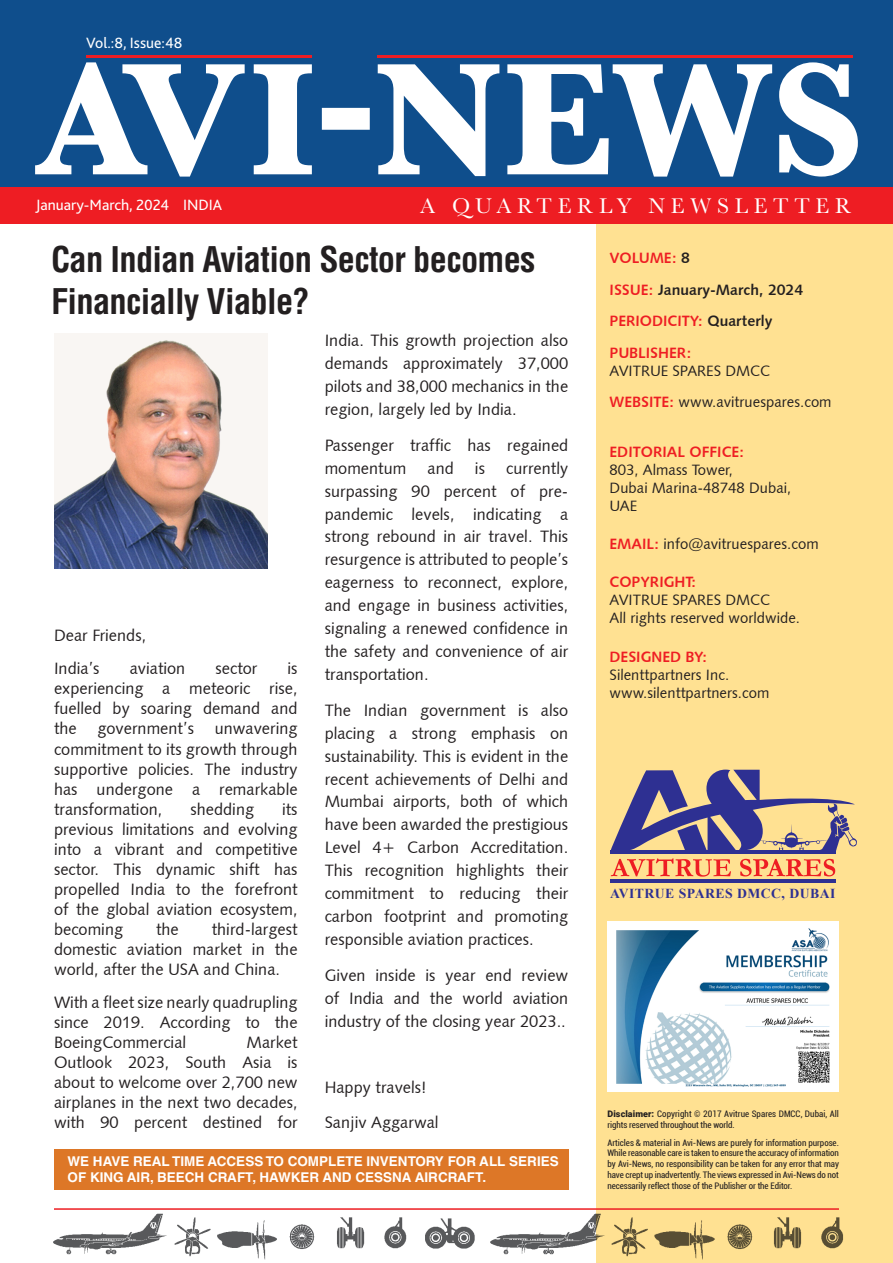
<style>
.page{position:relative;width:893px;height:1263px;background:#fff}
.page>*{position:absolute;margin:0;border:0;box-sizing:border-box;transform-origin:0 0}
.Headlines{font:700 condensed 34.5px/41.4px "Helvetica LT Std";letter-spacing:-.02em;color:#231f20}
.t1{font:22.05px "Baskerville";letter-spacing:.26em;color:#fff}
.Body_Copy{font:16.5px/22.8px "Humanist 531 BT Roman A";color:#231f20;text-align:justify}
.t2{font:15.6px "Bliss 2";color:#fff}
.Paragraph_Style_1{font:15px/18px "Humanist 531 BT Roman A";color:#231f20}
.Paragraph_Style_1-2{font:15px "Humanist 531 BT Bold A";color:#ee1d23}
.Paragraph_Style_1-3{font:15px "Humanist 531 BT Bold A";color:#231f20}
.t3{font:700 13.65px "Times New Roman";letter-spacing:.035em;color:#2e3092}
.Body_Copy-2{font:700 13.5px/16.5px "Helvetica LT Std";color:#fff}
.Disclaimer{font:condensed 9px/10.8px "Roboto";letter-spacing:-.01em;color:#231f20}
.s1{color:#231f20}
.s2{color:#ee1d23}
.s3{font-family:"Humanist 531 BT Bold A";color:#ee1d23}
.s4{font-weight:900;font-stretch:normal}
</style>
<div class="page">
<div style="left:595px;top:223px;width:298px;height:1040px;background:#ffe192"></div>
<div style="left:0;top:0;width:893px;height:217px;background:#0f4e8c"></div>
<div style="left:0;top:187px;width:893px;height:36px;background:#ee1d23"></div>
<hr style="left:86px;top:55px;width:226px;height:2px;background:#ee1d23">
<hr style="left:377px;top:55px;width:476px;height:2px;background:#ee1d23">
<hr style="left:54px;top:1208px;width:785px;height:2px;background:#ee1d23">
<img style="left:54px;top:333px;width:214px;height:236px">
<div style="left:54px;top:1149px;width:514px;height:41px;background:#dd7727"></div>
<hr style="left:611px;top:850px;width:225px;height:4px;background:#2e3092">
<svg style="left:611px;top:858px;width:224px;height:19px"></svg>
<hr style="left:610px;top:879px;width:225px;height:4px;background:#2e3092">
<svg style="left:611px;top:770px;width:246px;height:81px"></svg>
<img style="left:608px;top:921px;width:231px;height:170px">
<svg style="left:35px;top:62px;width:823px;height:115px"></svg>
<img style="left:337px;top:1217px;width:138px;height:32px">
<img style="left:53px;top:1213px;width:114px;height:42px">
<img style="left:174px;top:1217px;width:141px;height:43px">
<img style="left:774px;top:1217px;width:70px;height:32px">
<img style="left:490px;top:1211px;width:115px;height:47px">
<img style="left:611px;top:1217px;width:142px;height:43px">
<p class="t2" style="left:86px;top:33px;width:98px">Vol.:8, Issue:48</p>
<p class="t2" style="left:36px;top:195px;width:188px">January-March, 2024 INDIA</p>
<p class="t1" style="left:420px;top:192px;width:432px">A QUARTERLY NEWSLETTER</p>
<p class="Headlines" style="left:51px;top:239px;width:486px">Can Indian Aviation Sector becomes<br>Financially Viable?</p>
<p class="Body_Copy" style="left:325px;top:328px;width:245px">India. This growth projection also demands approximately 37,000 pilots and 38,000 mechanics in the region, largely led by India.</p>
<p class="Body_Copy" style="left:325px;top:433px;width:245px">Passenger traffic has regained momentum</p>
<p class="Body_Copy" style="left:325px;top:456px;width:245px;text-indent:181px">currently surpassing 90 percent of pre&shy;pandemic levels, indicating a strong rebound in air travel. This resurgence is attributed to people’s eagerness to reconnect, explore, and engage in business activities, signaling a renewed confidence in the safety and convenience of air transportation.</p>
<p class="Body_Copy" style="left:325px;top:698px;width:245px">The Indian government is also placing a strong emphasis on sustainability. This is evident in the recent achievements of Delhi and Mumbai airports, both of which have been awarded the prestigious Level 4+ Carbon Accreditation.<br>This recognition highlights their commitment to reducing their carbon footprint and promoting responsible aviation practices.</p>
<p class="Body_Copy" style="left:325px;top:963px;width:245px">Given inside is year end review of India and the world aviation industry of the closing year 2023..</p>
<p class="Body_Copy" style="left:427px;top:456px;width:28px">and</p>
<p class="Body_Copy" style="left:475px;top:456px;width:12px">is</p>
<p class="Body_Copy" style="left:54px;top:623px;width:94px">Dear Friends,</p>
<p class="Body_Copy" style="left:54px;top:657px;width:47px">India’s</p>
<p class="Body_Copy" style="left:130px;top:657px;width:57px">aviation</p>
<p class="Body_Copy" style="left:215px;top:657px;width:44px">sector</p>
<p class="Body_Copy" style="left:54px;top:658px;width:245px;line-height:20px;text-indent:234px">is experiencing a meteoric rise, fuelled by soaring demand and the government’s unwavering commitment to its growth through supportive policies. The industry has undergone a remarkable transformation,</p>
<p class="Body_Copy" style="left:190px;top:797px;width:65px">shedding</p>
<p class="Body_Copy" style="left:54px;top:798px;width:245px;line-height:20px;text-indent:228px">its previous limitations and evolving into a vibrant and competitive sector. This dynamic shift has propelled India to the forefront of the global aviation ecosystem, becoming</p>
<p class="Body_Copy" style="left:54px;top:918px;width:245px;line-height:20px;text-indent:158px">third-largest domestic aviation market in the world, after the USA and China.</p>
<p class="Body_Copy" style="left:54px;top:992px;width:245px;line-height:20px">With a fleet size nearly quadrupling since 2019. According to the BoeingCommercial</p>
<p class="Body_Copy" style="left:156px;top:917px;width:24px">the</p>
<p class="Body_Copy" style="left:54px;top:1032px;width:245px;line-height:20px;text-indent:193px">Market Outlook 2023, South Asia is about to welcome over 2,700 new airplanes in the next two decades, with 90 percent destined for</p>
<p class="Body_Copy" style="left:325px;top:1075px;width:104px">Happy travels!</p>
<p class="Body_Copy" style="left:325px;top:1111px;width:115px">Sanjiv Aggarwal</p>
<p class="Body_Copy-2" style="left:68px;top:1152px;width:493px">WE HAVE REAL TIME ACCESS TO COMPLETE INVENTORY FOR ALL SERIES<br>OF KING AIR, BEECH CRAFT, HAWKER AND CESSNA AIRCRAFT.</p>
<p class="Paragraph_Style_1-2" style="left:610px;top:249px;width:82px">VOLUME: <span class="s1">8</span></p>
<p class="Paragraph_Style_1-3" style="left:610px;top:280px;width:195px"><span class="s2">ISSUE:</span> January-March, 2024</p>
<p class="Paragraph_Style_1-2" style="left:610px;top:312px;width:164px">PERIODICITY: <span class="s1">Quarterly</span></p>
<p class="Paragraph_Style_1" style="left:610px;top:343px;width:162px"><span class="s3">PUBLISHER:<br></span>AVITRUE SPARES DMCC</p>
<p class="Paragraph_Style_1" style="left:610px;top:393px;width:224px"><span class="s3">WEBSITE:</span> www.avitruespares.com</p>
<p class="Paragraph_Style_1-2" style="left:610px;top:442px;width:136px">EDITORIAL OFFICE:</p>
<p class="Paragraph_Style_1" style="left:610px;top:460px;width:183px">803, Almass Tower,<br>Dubai Marina-48748 Dubai,<br>UAE</p>
<p class="Paragraph_Style_1" style="left:610px;top:535px;width:211px"><span class="s3">EMAIL:</span> info@avitruespares.com</p>
<p class="Paragraph_Style_1-2" style="left:610px;top:573px;width:88px">COPYRIGHT:</p>
<p class="Paragraph_Style_1" style="left:610px;top:591px;width:192px">AVITRUE SPARES DMCC<br>All rights reserved worldwide.</p>
<p class="Paragraph_Style_1-2" style="left:610px;top:647px;width:99px">DESIGNED BY:</p>
<p class="Paragraph_Style_1" style="left:610px;top:665px;width:161px">Silenttpartners Inc. www.silenttpartners.com</p>
<p class="t3" style="left:610px;top:883px;width:227px">AVITRUE SPARES DMCC, DUBAI</p>
<p class="Disclaimer" style="left:608px;top:1108px;width:233px"><span class="s4">Disclaimer:</span> Copyright © 2017 Avitrue Spares DMCC, Dubai, All rights reserved throughout the world.</p>
<p class="Disclaimer" style="left:608px;top:1137px;width:233px;text-align:justify">Articles &amp; material in Avi-News are purely for information purpose.<br>While reasonable care is taken to ensure the accuracy of information by Avi-News, no responsibility can be taken for any error that may have crept up inadvertently. The views expressed in Avi-News do not necessarily reflect those of the Publisher or the Editor.</p>
</div>
